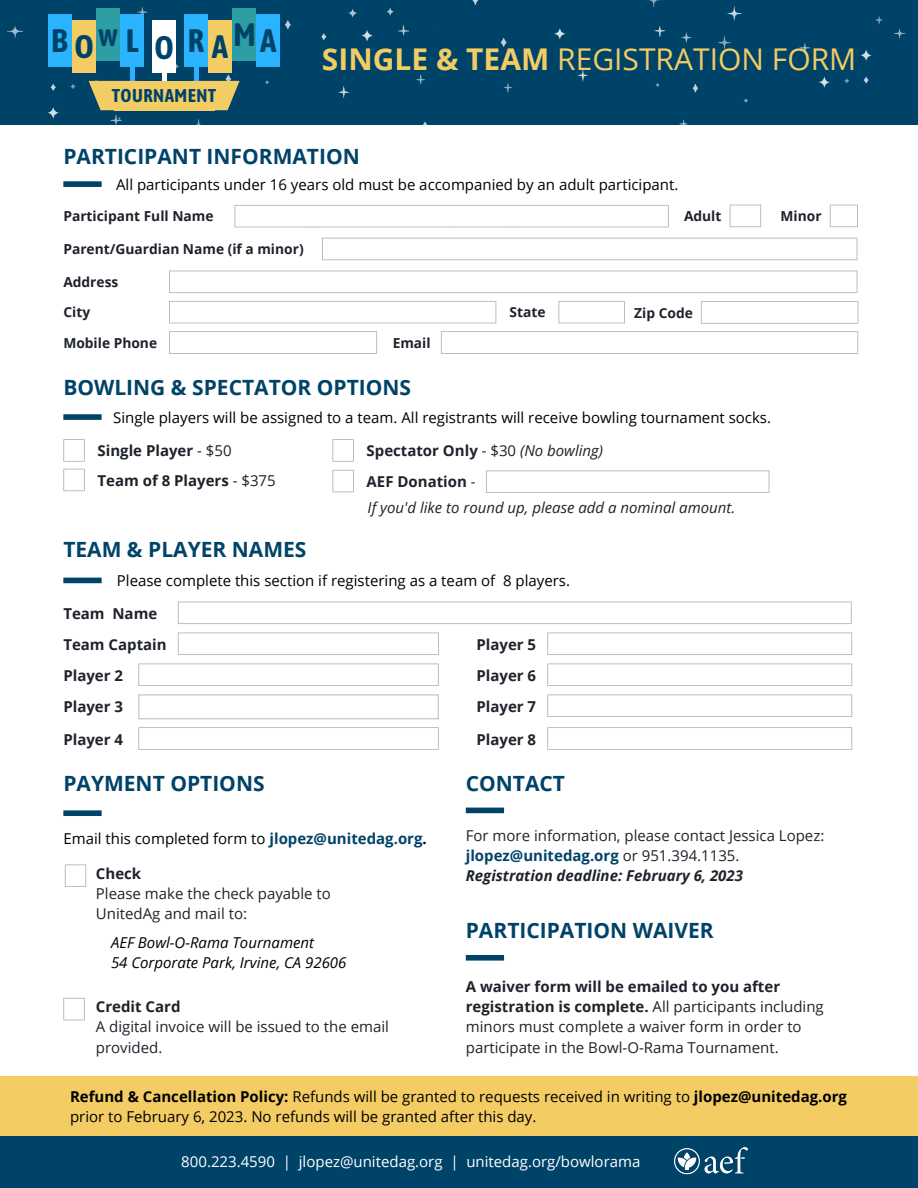
<style>
.page{position:relative;width:918px;height:1188px;background:#fff}
.page>*{position:absolute;margin:0;border:0;box-sizing:border-box;transform-origin:0 0}
.t1{font:700 32.4px "Asap Condensed";letter-spacing:.165em;color:#004369}
.t2{font:30px "Open Sans";color:#f3cc64}
.t3{font:700 21px "Open Sans";color:#004369}
.t4{font:700 18.45px "Asap Condensed";letter-spacing:.025em;color:#004369}
.t5{font:15px/20.2px "Open Sans";color:#000}
.t6{font:15px/20.2px "Open Sans";color:#1e232b}
.t7{font:700 15px/29.5px "Open Sans";color:#1e232b}
.t8{font:italic 15px/25.8px "Open Sans";color:#1e232b}
.t9{font:15px "Open Sans";color:#fff}
.t10{font:italic 15px/20.2px "Open Sans";color:#000}
.t11{font:700 13.8px/30.3px "Open Sans";color:#1e232b}
.s1{font-weight:700}
.s2{font-weight:400}
.s3{font-weight:400;font-style:italic}
.s4{font-weight:700;font-style:normal}
.s5{font-style:normal}
.s6{font-weight:700;color:#004369}
.s7{font-weight:700;font-style:italic}
</style>
<div class="page">
<div style="left:0;top:0;width:918px;height:125px;background:#004369"></div>
<div style="left:0;top:1076px;width:918px;height:71px;background:#f3cc64"></div>
<div style="left:0;top:1137px;width:918px;height:51px;background:#004369"></div>
<img style="left:674px;top:1148px;width:73px;height:27px">
<div style="left:466px;top:808px;width:38px;height:5px;background:#004369"></div>
<div style="left:466px;top:955px;width:38px;height:6px;background:#004369"></div>
<div style="left:63px;top:810px;width:39px;height:6px;background:#004369"></div>
<svg style="left:63px;top:998px;width:22px;height:22px"></svg>
<svg style="left:65px;top:864px;width:21px;height:23px"></svg>
<svg style="left:647px;top:0;width:14px;height:7px"></svg>
<svg style="left:472px;top:0;width:6px;height:5px"></svg>
<svg style="left:726px;top:6px;width:16px;height:15px"></svg>
<svg style="left:875px;top:16px;width:8px;height:8px"></svg>
<svg style="left:654px;top:26px;width:12px;height:11px"></svg>
<svg style="left:894px;top:28px;width:11px;height:11px"></svg>
<svg style="left:554px;top:28px;width:11px;height:11px"></svg>
<svg style="left:681px;top:32px;width:11px;height:11px"></svg>
<svg style="left:718px;top:36px;width:13px;height:13px"></svg>
<svg style="left:501px;top:38px;width:6px;height:9px"></svg>
<svg style="left:799px;top:43px;width:11px;height:11px"></svg>
<svg style="left:860px;top:50px;width:12px;height:11px"></svg>
<svg style="left:577px;top:70px;width:11px;height:12px"></svg>
<div style="left:864px;top:76px;width:5px;height:8px;background:#fefffe;border-radius:50%;opacity:.77"></div>
<svg style="left:819px;top:76px;width:11px;height:12px"></svg>
<svg style="left:845px;top:79px;width:4px;height:4px"></svg>
<svg style="left:503px;top:83px;width:9px;height:10px"></svg>
<svg style="left:692px;top:84px;width:6px;height:8px"></svg>
<svg style="left:743px;top:98px;width:5px;height:5px"></svg>
<svg style="left:47px;top:107px;width:12px;height:12px"></svg>
<svg style="left:338px;top:85px;width:12px;height:13px"></svg>
<svg style="left:51px;top:84px;width:5px;height:7px"></svg>
<svg style="left:71px;top:84px;width:4px;height:5px"></svg>
<svg style="left:265px;top:80px;width:4px;height:5px"></svg>
<svg style="left:416px;top:74px;width:9px;height:10px"></svg>
<svg style="left:361px;top:30px;width:12px;height:11px"></svg>
<div style="left:321px;top:33px;width:5px;height:8px;background:#fefffe;border-radius:50%;opacity:.77"></div>
<svg style="left:7px;top:26px;width:16px;height:13px"></svg>
<svg style="left:398px;top:25px;width:11px;height:11px"></svg>
<svg style="left:285px;top:20px;width:6px;height:9px"></svg>
<svg style="left:135px;top:6px;width:13px;height:9px"></svg>
<svg style="left:348px;top:9px;width:9px;height:9px"></svg>
<svg style="left:386px;top:8px;width:8px;height:7px"></svg>
<div style="left:63px;top:578px;width:39px;height:5px;background:#004369"></div>
<svg style="left:178px;top:633px;width:261px;height:22px"></svg>
<svg style="left:547px;top:633px;width:305px;height:22px"></svg>
<svg style="left:138px;top:664px;width:301px;height:22px"></svg>
<svg style="left:547px;top:664px;width:305px;height:22px"></svg>
<svg style="left:138px;top:694px;width:301px;height:25px"></svg>
<svg style="left:547px;top:694px;width:305px;height:23px"></svg>
<svg style="left:138px;top:727px;width:301px;height:23px"></svg>
<svg style="left:547px;top:727px;width:305px;height:23px"></svg>
<svg style="left:178px;top:602px;width:674px;height:22px"></svg>
<div style="left:48px;top:15px;width:24px;height:52px;background:#2ab3ff"></div>
<div style="left:72px;top:21px;width:24px;height:52px;background:#f3cc64"></div>
<div style="left:96px;top:9px;width:24px;height:52px;background:#2d9fa4"></div>
<div style="left:120px;top:15px;width:24px;height:52px;background:#2ab3ff"></div>
<div style="left:162px;top:59px;width:5px;height:26px;background:#fff"></div>
<div style="left:152px;top:21px;width:24px;height:52px;background:#fff"></div>
<div style="left:208px;top:21px;width:24px;height:52px;background:#f3cc64"></div>
<div style="left:184px;top:15px;width:24px;height:52px;background:#2ab3ff"></div>
<div style="left:232px;top:9px;width:24px;height:52px;background:#2d9fa4"></div>
<div style="left:256px;top:15px;width:24px;height:52px;background:#2ab3ff"></div>
<hr style="left:131px;top:60px;width:4px;height:26px;background:#2ab3ff">
<hr style="left:194px;top:59px;width:4px;height:26px;background:#2ab3ff">
<svg style="left:89px;top:79px;width:47px;height:46px"></svg>
<svg style="left:192px;top:75px;width:48px;height:35px"></svg>
<div style="left:114px;top:81px;width:100px;height:29px;background:#f3cc64"></div>
<div style="left:63px;top:181px;width:39px;height:6px;background:#004369"></div>
<svg style="left:169px;top:331px;width:208px;height:23px"></svg>
<svg style="left:441px;top:331px;width:417px;height:23px"></svg>
<svg style="left:169px;top:119px;width:690px;height:205px"></svg>
<div style="left:63px;top:414px;width:39px;height:6px;background:#004369"></div>
<svg style="left:63px;top:439px;width:22px;height:23px"></svg>
<svg style="left:63px;top:469px;width:22px;height:22px"></svg>
<svg style="left:332px;top:439px;width:22px;height:23px"></svg>
<svg style="left:332px;top:470px;width:22px;height:22px"></svg>
<svg style="left:486px;top:470px;width:283px;height:23px"></svg>
<h1 class="t1" style="left:51px;top:22px;width:227px">BOwL O RAMA</h1>
<p class="t4" style="left:112px;top:85px;width:106px">TOURNAMENT</p>
<h2 class="t2" style="left:322px;top:38px;width:536px"><span class="s1">SINGLE &amp; TEAM</span> REGISTRATION FORM</h2>
<h3 class="t3" style="left:63px;top:142px;width:298px">PARTICIPANT INFORMATION</h3>
<p class="t5" style="left:116px;top:174px;width:564px">All participants under 16 years old must be accompanied by an adult participant.</p>
<p class="t11" style="left:63px;top:201px;width:152px">Participant Full Name</p>
<p class="t11" style="left:63px;top:234px;width:242px">Parent/Guardian Name (if a minor)</p>
<p class="t11" style="left:63px;top:267px;width:57px">Address<br>City</p>
<p class="t11" style="left:63px;top:327px;width:95px">Mobile Phone</p>
<p class="t11" style="left:393px;top:327px;width:39px">Email</p>
<h3 class="t3" style="left:63px;top:373px;width:349px">BOWLING &amp; SPECTATOR OPTIONS</h3>
<p class="t11" style="left:510px;top:297px;width:38px">State</p>
<p class="t11" style="left:684px;top:201px;width:39px">Adult</p>
<p class="t11" style="left:781px;top:201px;width:43px">Minor</p>
<p class="t11" style="left:634px;top:297px;width:60px">Zip Code</p>
<p class="t5" style="left:113px;top:407px;width:659px">Single players will be assigned to a team. All registrants will receive bowling tournament socks.</p>
<p class="t7" style="left:98px;top:436px;width:180px">Single Player <span class="s2">- $50<br></span>Team of 8 Players <span class="s2">- $375</span></p>
<p class="t7" style="left:367px;top:436px;width:238px">Spectator Only <span class="s2">- $30</span> <span class="s3">(No bowling)</span></p>
<p class="t8" style="left:367px;top:468px;width:370px"><span class="s4">AEF Donation</span> <span class="s5">-<br></span>If you'd like to round up, please add a nominal amount.</p>
<h3 class="t3" style="left:63px;top:534px;width:245px">TEAM &amp; PLAYER NAMES</h3>
<p class="t5" style="left:117px;top:570px;width:455px">Please complete this section if registering as a team of 8 players.</p>
<p class="t7" style="left:63px;top:598px;width:95px">Team Name</p>
<p class="t7" style="left:63px;top:629px;width:105px">Team Captain</p>
<p class="t7" style="left:477px;top:629px;width:61px">Player 5</p>
<p class="t7" style="left:63px;top:660px;width:61px">Player 2</p>
<p class="t7" style="left:477px;top:660px;width:61px">Player 6</p>
<p class="t7" style="left:63px;top:691px;width:61px">Player 3</p>
<p class="t7" style="left:477px;top:691px;width:61px">Player 7</p>
<p class="t7" style="left:63px;top:724px;width:61px">Player 4</p>
<p class="t7" style="left:477px;top:724px;width:61px">Player 8</p>
<h3 class="t3" style="left:63px;top:769px;width:203px">PAYMENT OPTIONS</h3>
<p class="t5" style="left:63px;top:828px;width:365px">Email this completed form to <span class="s6">jlopez@unitedag.org</span><span class="s1">.</span></p>
<p class="t7" style="left:96px;top:858px;width:47px">Check</p>
<p class="t6" style="left:96px;top:883px;width:237px">Please make the check payable to<br>UnitedAg and mail to:</p>
<p class="t10" style="left:111px;top:932px;width:237px">AEF Bowl-O-Rama Tournament<br>54 Corporate Park, Irvine, CA 92606</p>
<p class="t7" style="left:96px;top:992px;width:86px">Credit Card</p>
<p class="t6" style="left:96px;top:1016px;width:295px">A digital invoice will be issued to the email provided.</p>
<h3 class="t3" style="left:466px;top:769px;width:101px">CONTACT</h3>
<p class="t6" style="left:466px;top:825px;width:360px">For more information, please contact Jessica Lopez: <span class="s6">jlopez@unitedag.org</span> or 951.394.1135.<br><span class="s7">Registration deadline: February 6, 2023</span></p>
<h3 class="t3" style="left:466px;top:916px;width:249px">PARTICIPATION WAIVER</h3>
<p class="t6" style="left:466px;top:976px;width:359px"><span class="s1">A waiver form will be emailed to you after registration is complete.</span> All participants including minors must complete a waiver form in order to participate in the Bowl-O-Rama Tournament.</p>
<p class="t5" style="left:70px;top:1086px;width:778px"><span class="s1">Refund &amp; Cancellation Policy:</span> Refunds will be granted to requests received in writing to <span class="s1">jlopez@unitedag.org </span>prior to February 6, 2023. No refunds will be granted after this day.</p>
<p class="t9" style="left:181px;top:1151px;width:461px">800.223.4590 | jlopez@unitedag.org | unitedag.org/bowlorama</p>
</div>
